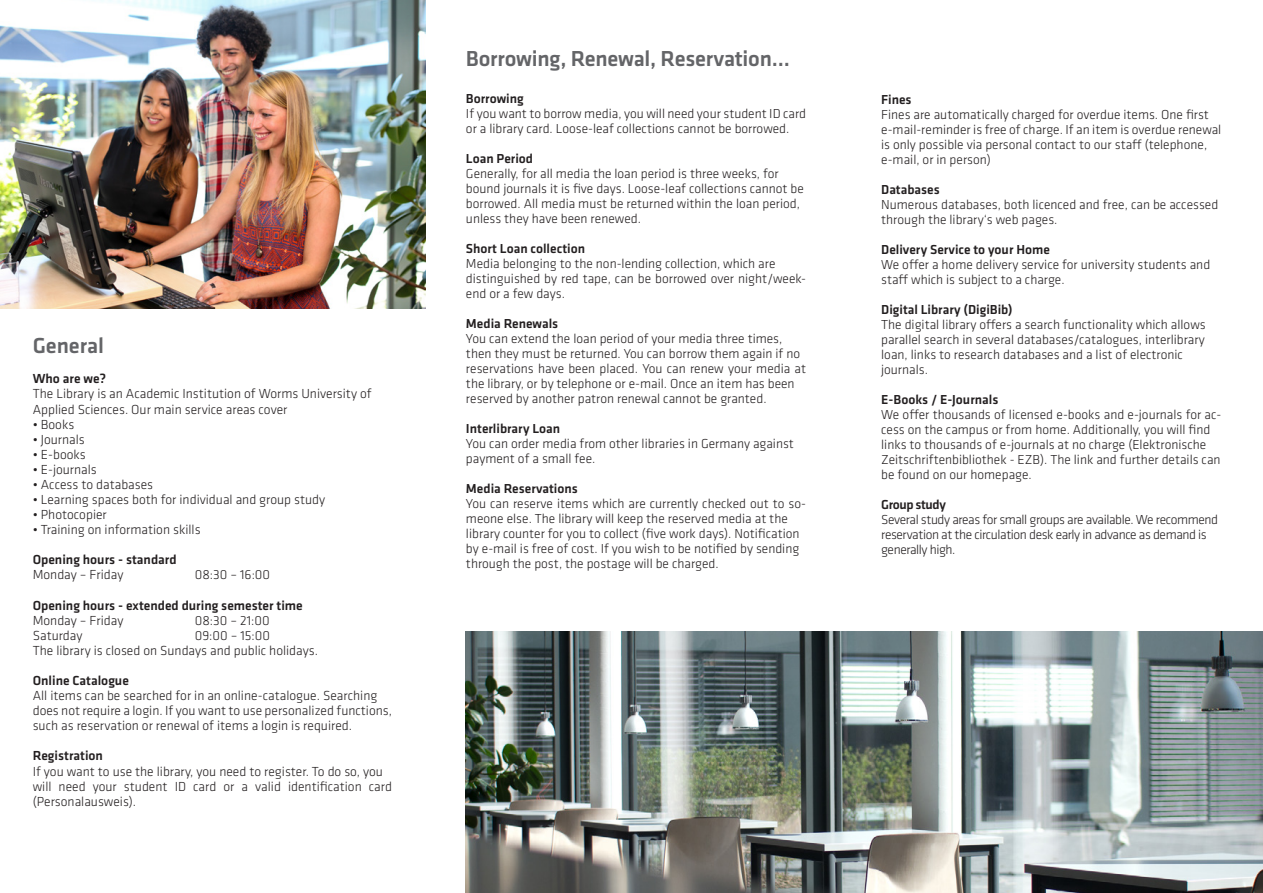
<style>
.page{position:relative;width:1263px;height:893px;background:#fff}
.page>*{position:absolute;margin:0;border:0;box-sizing:border-box;transform-origin:0 0}
.t1{font:500 22.5px "Klavika";letter-spacing:-.01em;color:#646568}
.t2{font:300 13.65px/15.1px "Klavika";color:#231f20}
.t3{font:500 13.65px "Klavika";color:#231f20}
.t4{font:300 13.5px/15px "Klavika";color:#231f20}
.t5{font:500 13.5px "Klavika";color:#231f20}
.t6{font:300 13.5px "Klavika";letter-spacing:-.03em;color:#231f20}
.t7{font:500 13.5px "Klavika";letter-spacing:-.03em;color:#231f20}
</style>
<div class="page">
<img style="left:466px;top:631px;width:797px;height:262px">
<img style="left:0;top:0;width:425px;height:308px">
<p class="t1" style="left:33px;top:331px;width:73px">General</p>
<p class="t3" style="left:33px;top:370px;width:75px">Who are we?</p>
<p class="t2" style="left:33px;top:386px;width:340px">The Library is an Academic Institution of Worms University of</p>
<p class="t2" style="left:33px;top:401px;width:256px">Applied Sciences. Our main service areas cover</p>
<p class="t2" style="left:33px;top:416px;width:43px">• Books</p>
<p class="t2" style="left:33px;top:431px;width:54px">• Journals</p>
<p class="t2" style="left:33px;top:446px;width:55px">• E-books</p>
<p class="t2" style="left:33px;top:462px;width:66px">• E-journals</p>
<p class="t2" style="left:33px;top:477px;width:122px">• Access to databases</p>
<p class="t2" style="left:33px;top:492px;width:294px">• Learning spaces both for individual and group study</p>
<p class="t2" style="left:33px;top:507px;width:76px">• Photocopier</p>
<p class="t2" style="left:33px;top:522px;width:169px">• Training on information skills</p>
<p class="t3" style="left:33px;top:550px;width:145px">Opening hours - standard</p>
<p class="t2" style="left:33px;top:567px;width:92px">Monday – Friday</p>
<p class="t2" style="left:195px;top:567px;width:77px">08:30 – 16:00</p>
<p class="t3" style="left:33px;top:596px;width:271px">Opening hours - extended during semester time</p>
<p class="t2" style="left:33px;top:612px;width:92px">Monday – Friday</p>
<p class="t2" style="left:195px;top:612px;width:76px">08:30 – 21:00</p>
<p class="t2" style="left:33px;top:627px;width:51px">Saturday</p>
<p class="t2" style="left:195px;top:627px;width:77px">09:00 – 15:00</p>
<p class="t2" style="left:33px;top:643px;width:287px">The library is closed on Sundays and public holidays.</p>
<p class="t3" style="left:33px;top:671px;width:98px">Online Catalogue</p>
<p class="t2" style="left:33px;top:688px;width:346px">All items can be searched for in an online-catalogue. Searching</p>
<p class="t2" style="left:33px;top:703px;width:361px">does not require a login. If you want to use personalized functions,</p>
<p class="t2" style="left:33px;top:718px;width:321px">such as reservation or renewal of items a login is required.</p>
<p class="t3" style="left:33px;top:747px;width:72px">Registration</p>
<p class="t2" style="left:33px;top:763px;width:352px">If you want to use the library, you need to register. To do so, you</p>
<p class="t2" style="left:33px;top:778px;width:361px">will need your student ID card or a valid identification card (Personalausweis).</p>
<p class="t1" style="left:466px;top:43px;width:325px">Borrowing, Renewal, Reservation...</p>
<p class="t5" style="left:466px;top:90px;width:59px">Borrowing</p>
<p class="t4" style="left:466px;top:106px;width:342px">If you want to borrow media, you will need your student ID card</p>
<p class="t4" style="left:466px;top:121px;width:325px">or a library card. Loose-leaf collections cannot be borrowed.</p>
<p class="t5" style="left:466px;top:150px;width:69px">Loan Period</p>
<p class="t4" style="left:466px;top:166px;width:314px">Generally, for all media the loan period is three weeks, for</p>
<p class="t4" style="left:466px;top:181px;width:339px">bound journals it is five days. Loose-leaf collections cannot be</p>
<p class="t4" style="left:466px;top:196px;width:335px">borrowed. All media must be returned within the loan period,</p>
<p class="t4" style="left:466px;top:211px;width:176px">unless they have been renewed.</p>
<p class="t5" style="left:466px;top:240px;width:121px">Short Loan collection</p>
<p class="t4" style="left:466px;top:256px;width:311px">Media belonging to the non-lending collection, which are</p>
<p class="t4" style="left:466px;top:271px;width:342px">distinguished by red tape, can be borrowed over night/week&shy;end or a few days.</p>
<p class="t5" style="left:466px;top:315px;width:94px">Media Renewals</p>
<p class="t4" style="left:466px;top:331px;width:318px">You can extend the loan period of your media three times,</p>
<p class="t4" style="left:466px;top:346px;width:336px">then they must be returned. You can borrow them again if no</p>
<p class="t4" style="left:466px;top:361px;width:342px">reservations have been placed. You can renew your media at the library, or by telephone or e-mail. Once an item has been</p>
<p class="t4" style="left:466px;top:391px;width:302px">reserved by another patron renewal cannot be granted.</p>
<p class="t5" style="left:466px;top:420px;width:96px">Interlibrary Loan</p>
<p class="t4" style="left:466px;top:436px;width:329px">You can order media from other libraries in Germany against</p>
<p class="t4" style="left:466px;top:451px;width:131px">payment of a small fee.</p>
<p class="t5" style="left:466px;top:480px;width:113px">Media Reservations</p>
<p class="t4" style="left:466px;top:496px;width:342px">You can reserve items which are currently checked out to so&shy;meone else. The library will keep the reserved media at the</p>
<p class="t4" style="left:466px;top:526px;width:335px">library counter for you to collect (five work days). Notification</p>
<p class="t4" style="left:466px;top:541px;width:335px">by e-mail is free of cost. If you wish to be notified by sending</p>
<p class="t4" style="left:466px;top:556px;width:254px">through the post, the postage will be charged.</p>
<p class="t5" style="left:881px;top:90px;width:32px">Fines</p>
<p class="t4" style="left:881px;top:107px;width:329px">Fines are automatically charged for overdue items. One first</p>
<p class="t4" style="left:881px;top:122px;width:342px">e-mail-reminder is free of charge. If an item is overdue renewal</p>
<p class="t4" style="left:881px;top:137px;width:328px">is only possible via personal contact to our staff (telephone,</p>
<p class="t4" style="left:881px;top:152px;width:111px">e-mail, or in person)</p>
<p class="t5" style="left:881px;top:180px;width:60px">Databases</p>
<p class="t4" style="left:881px;top:197px;width:339px">Numerous databases, both licenced and free, can be accessed</p>
<p class="t4" style="left:881px;top:212px;width:178px">through the library‘s web pages.</p>
<p class="t5" style="left:881px;top:240px;width:170px">Delivery Service to your Home</p>
<p class="t4" style="left:881px;top:257px;width:331px">We offer a home delivery service for university students and</p>
<p class="t4" style="left:881px;top:272px;width:185px">staff which is subject to a charge.</p>
<p class="t5" style="left:881px;top:300px;width:133px">Digital Library (DigiBib)</p>
<p class="t4" style="left:881px;top:317px;width:326px">The digital library offers a search functionality which allows</p>
<p class="t4" style="left:881px;top:332px;width:325px">parallel search in several databases/catalogues, interlibrary</p>
<p class="t4" style="left:881px;top:347px;width:303px">loan, links to research databases and a list of electronic</p>
<p class="t4" style="left:881px;top:362px;width:48px">journals.</p>
<p class="t5" style="left:881px;top:390px;width:119px">E-Books / E-Journals</p>
<p class="t4" style="left:881px;top:407px;width:342px">We offer thousands of licensed e-books and e-journals for ac&shy;cess on the campus or from home. Additionally, you will find</p>
<p class="t4" style="left:881px;top:437px;width:327px">links to thousands of e-journals at no charge (Elektronische</p>
<p class="t4" style="left:881px;top:452px;width:341px">Zeitschriftenbibliothek - EZB). The link and further details can</p>
<p class="t4" style="left:881px;top:467px;width:152px">be found on our homepage.</p>
<p class="t7" style="left:881px;top:495px;width:66px">Group study</p>
<p class="t6" style="left:881px;top:511px;width:338px">Several study areas for small groups are available. We recommend</p>
<p class="t6" style="left:881px;top:526px;width:327px">reservation at the circulation desk early in advance as demand is</p>
<p class="t6" style="left:881px;top:541px;width:76px">generally high.</p>
</div>
